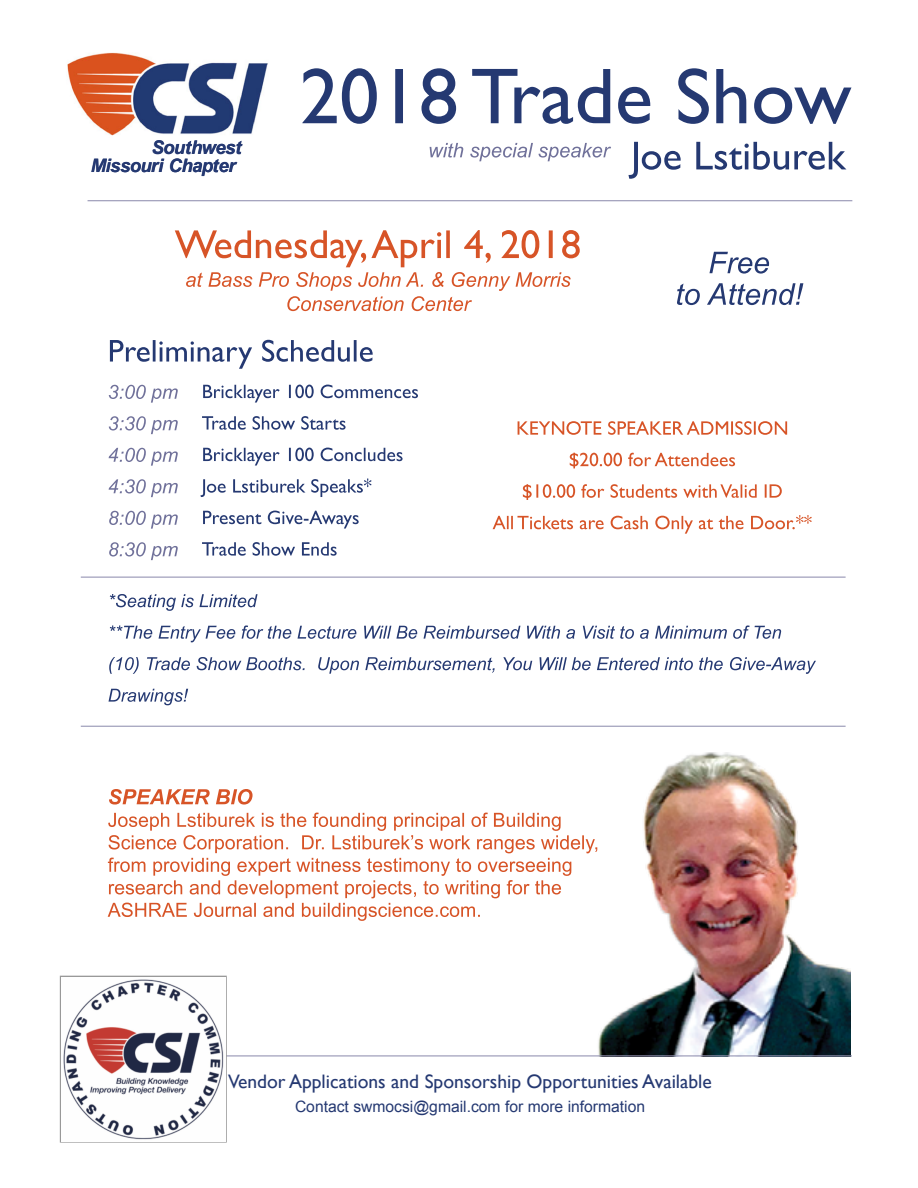
<style>
.page{position:relative;width:918px;height:1188px;background:#fff}
.page>*{position:absolute;margin:0;border:0;box-sizing:border-box;transform-origin:0 0}
.t1{font:19.5px "Gill Sans";color:#253972}
.t2{font:italic 700 18.6px/18.5px "Arial";letter-spacing:-.04em;color:#253972}
.t3{font:15.6px "Arial";color:#253972}
</style>
<div class="page">
<svg style="left:91px;top:140px;width:152px;height:36px"></svg>
<svg style="left:302px;top:68px;width:549px;height:56px"></svg>
<svg style="left:430px;top:143px;width:181px;height:18px"></svg>
<svg style="left:628px;top:142px;width:218px;height:37px"></svg>
<svg style="left:175px;top:230px;width:405px;height:81px"></svg>
<hr style="left:88px;top:200px;width:764px;height:1px;background:#9695b4">
<svg style="left:110px;top:340px;width:263px;height:29px"></svg>
<svg style="left:109px;top:542px;width:69px;height:18px"></svg>
<svg style="left:109px;top:511px;width:69px;height:18px"></svg>
<svg style="left:109px;top:479px;width:69px;height:18px"></svg>
<svg style="left:109px;top:448px;width:69px;height:18px"></svg>
<svg style="left:109px;top:416px;width:69px;height:18px"></svg>
<svg style="left:109px;top:385px;width:69px;height:18px"></svg>
<svg style="left:202px;top:542px;width:135px;height:14px"></svg>
<svg style="left:203px;top:511px;width:156px;height:18px"></svg>
<svg style="left:201px;top:478px;width:170px;height:19px"></svg>
<svg style="left:203px;top:448px;width:200px;height:18px"></svg>
<svg style="left:202px;top:416px;width:144px;height:14px"></svg>
<svg style="left:203px;top:385px;width:215px;height:18px"></svg>
<img style="left:597px;top:752px;width:254px;height:303px">
<hr style="left:87px;top:1055px;width:765px;height:1px;background:#9695b4">
<svg style="left:109px;top:689px;width:79px;height:16px"></svg>
<svg style="left:109px;top:657px;width:707px;height:17px"></svg>
<svg style="left:110px;top:625px;width:671px;height:17px"></svg>
<svg style="left:110px;top:594px;width:148px;height:17px"></svg>
<svg style="left:493px;top:515px;width:319px;height:19px"></svg>
<svg style="left:523px;top:484px;width:259px;height:16px"></svg>
<svg style="left:570px;top:453px;width:165px;height:15px"></svg>
<svg style="left:518px;top:421px;width:269px;height:14px"></svg>
<svg style="left:677px;top:283px;width:126px;height:22px"></svg>
<svg style="left:709px;top:252px;width:60px;height:22px"></svg>
<svg style="left:108px;top:813px;width:489px;height:108px"></svg>
<svg style="left:109px;top:789px;width:144px;height:16px"></svg>
<hr style="left:81px;top:577px;width:765px;height:1px;background:#9695b4">
<hr style="left:81px;top:726px;width:765px;height:1px;background:#9695b4">
<div style="left:60px;top:976px;width:167px;height:167px;border:2px solid #999"></div>
<img style="left:61px;top:977px;width:164px;height:164px">
<img style="left:67px;top:52px;width:201px;height:84px">
<p class="t2" style="left:91px;top:138px;width:152px;text-indent:61px">Southwest<br>Missouri Chapter</p>
<p class="t1" style="left:228px;top:1070px;width:485px">Vendor Applications and Sponsorship Opportunities Available</p>
<p class="t3" style="left:295px;top:1096px;width:352px">Contact swmocsi@gmail.com for more information</p>
</div>
